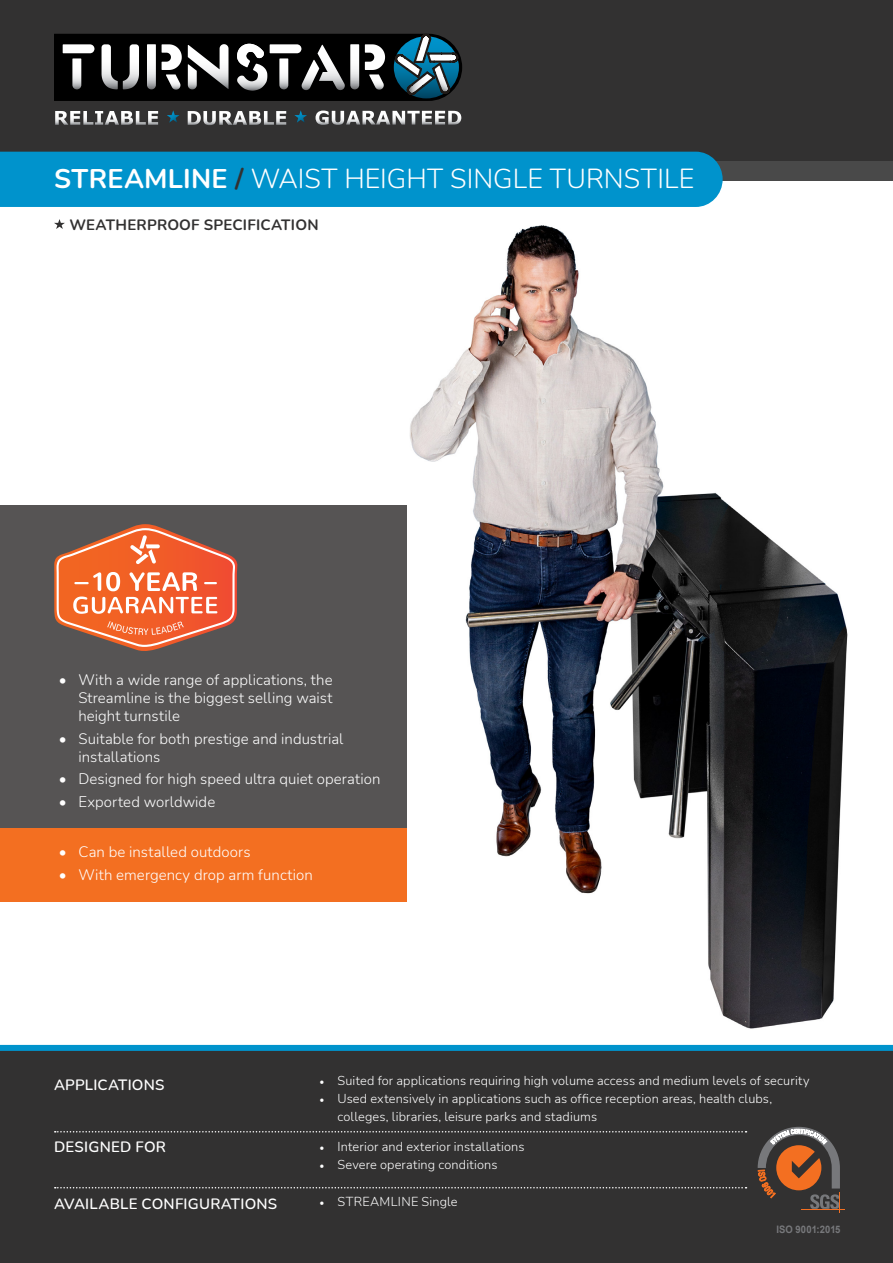
<style>
.page{position:relative;width:893px;height:1263px;background:#fff}
.page>*{position:absolute;margin:0;border:0;box-sizing:border-box;transform-origin:0 0}
.t1{font:300 27px "Nunito";letter-spacing:.005em;color:#fff}
.t2{font:300 15px/18px "Nunito";letter-spacing:.005em;color:#fff;text-align:justify}
.t3{font:600 15px "Nunito";letter-spacing:.015em;color:#fff}
.t4{font:700 15px "Nunito";letter-spacing:.015em;color:#323131}
.t5{font:300 12.75px/18px "Nunito";letter-spacing:.01em;color:#fff}
.t6{font:700 10.35px "Arial";color:#77787b;scale:.92 1}
.s1{font-weight:700}
.s2{font-weight:700;color:#323131}
.s3{font-family:"Minion Pro";font-weight:400}
</style>
<div class="page">
<img style="left:409px;top:225px;width:463px;height:820px">
<div style="left:0;top:1049px;width:893px;height:214px;background:#323131"></div>
<svg style="left:55px;top:1131px;width:691px;height:1px"></svg>
<svg style="left:55px;top:1187px;width:691px;height:1px"></svg>
<div style="left:0;top:1045px;width:893px;height:6px;background:#0093cc"></div>
<hr style="left:801px;top:1209px;width:44px;height:1px;background:#f36f21">
<svg style="left:758px;top:1127px;width:82px;height:85px"></svg>
<svg style="left:54px;top:219px;width:11px;height:10px"></svg>
<div style="left:0;top:0;width:893px;height:175px;background:#323131"></div>
<div style="left:0;top:162px;width:893px;height:19px;background:#494949"></div>
<svg style="left:167px;top:110px;width:13px;height:13px"></svg>
<svg style="left:294px;top:110px;width:13px;height:13px"></svg>
<svg style="left:55px;top:111px;width:103px;height:14px"></svg>
<svg style="left:188px;top:111px;width:98px;height:14px"></svg>
<svg style="left:316px;top:111px;width:145px;height:14px"></svg>
<svg style="left:54px;top:34px;width:408px;height:67px;background:#3c4447"></svg>
<div style="left:0;top:152px;width:723px;height:55px;background:#0093cc"></div>
<div style="left:0;top:505px;width:406px;height:328px;background:#565454"></div>
<svg style="left:54px;top:524px;width:184px;height:127px"></svg>
<div style="left:0;top:828px;width:406px;height:73px;background:#f36f21"></div>
<h1 class="t1" style="left:54px;top:160px;width:642px"><span class="s1">STREAMLINE</span> <span class="s2">/</span> WAIST HEIGHT SINGLE TURNSTILE</h1>
<p class="t4" style="left:70px;top:214px;width:251px">WEATHERPROOF SPECIFICATION</p>
<p class="t2" style="left:78px;top:671px;width:256px;text-indent:-20px">• With a wide range of applications, the Streamline is the biggest selling waist height turnstile</p>
<p class="t2" style="left:78px;top:729px;width:267px;text-indent:-20px">• Suitable for both prestige and industrial installations</p>
<p class="t2" style="left:59px;top:770px;width:323px">• Designed for high speed ultra quiet operation</p>
<p class="t2" style="left:59px;top:792px;width:158px">• Exported worldwide</p>
<p class="t2" style="left:59px;top:842px;width:193px">• Can be installed outdoors</p>
<p class="t2" style="left:59px;top:865px;width:256px">• With emergency drop arm function</p>
<p class="t3" style="left:54px;top:1074px;width:112px">APPLICATIONS</p>
<p class="t3" style="left:54px;top:1136px;width:114px">DESIGNED FOR</p>
<p class="t3" style="left:54px;top:1193px;width:225px">AVAILABLE CONFIGURATIONS</p>
<p class="t5" style="left:319px;top:1071px;width:492px"><span class="s3">•</span> Suited for applications requiring high volume access and medium levels of security</p>
<p class="t5" style="left:337px;top:1089px;width:436px;text-indent:-18px"><span class="s3">•</span> Used extensively in applications such as office reception areas, health clubs, colleges, libraries, leisure parks and stadiums</p>
<p class="t5" style="left:319px;top:1137px;width:207px"><span class="s3">•</span> Interior and exterior installations</p>
<p class="t5" style="left:319px;top:1155px;width:180px"><span class="s3">•</span> Severe operating conditions</p>
<p class="t5" style="left:319px;top:1192px;width:140px"><span class="s3">•</span> STREAMLINE Single</p>
<p class="t6" style="left:776px;top:1222px;width:71px">ISO 9001:2015</p>
</div>
